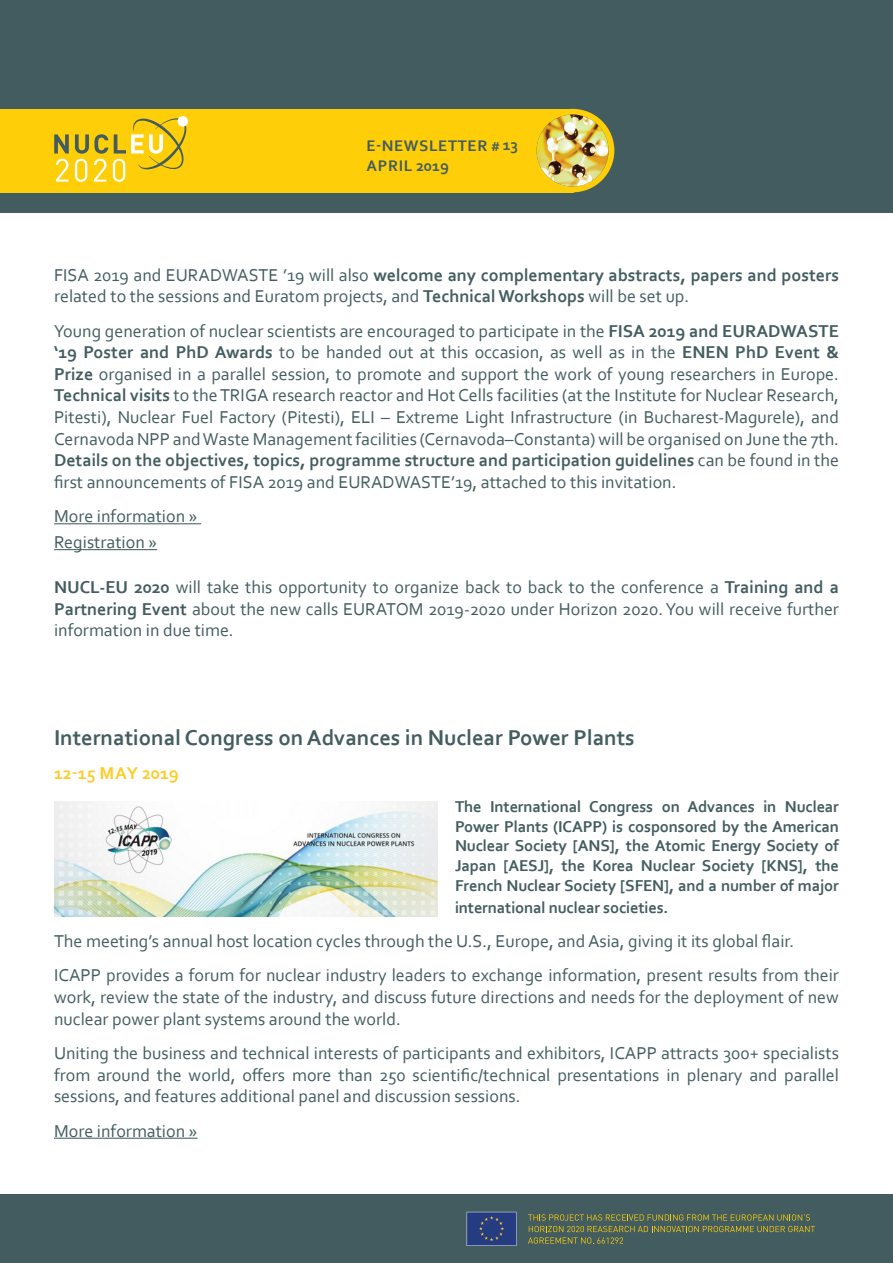
<style>
.page{position:relative;width:893px;height:1263px;background:#fff}
.page>*{position:absolute;margin:0;border:0;box-sizing:border-box;transform-origin:0 0}
.Heading_2{font:700 22.5px "Corbel";color:#435d60}
.Normal__Web{font:18px/21.6px "Corbel";color:#435d60;text-align:justify}
.Heading_2-2{font:700 18px "Corbel";color:#fecb26}
.Normal__Web-2{font:700 16.5px/19.8px "Corbel";letter-spacing:-.01em;color:#435d60;text-align:justify}
.t1{font:700 16.05px "Corbel";letter-spacing:.04em;color:#425c60}
.s1{font-size:13.5px}
.s2{font-weight:700}
</style>
<div class="page">
<div style="left:0;top:1195px;width:893px;height:68px;background:#425c60"></div>
<svg style="left:528px;top:1214px;width:282px;height:6px"></svg>
<svg style="left:528px;top:1226px;width:287px;height:18px"></svg>
<svg style="left:467px;top:1212px;width:50px;height:34px;background:#314682"></svg>
<hr style="left:54px;top:523px;width:147px;height:1px;background:#435d60">
<hr style="left:54px;top:549px;width:103px;height:1px;background:#435d60">
<hr style="left:54px;top:1138px;width:144px;height:1px;background:#435d60">
<img style="left:54px;top:801px;width:384px;height:115px">
<div style="left:0;top:0;width:893px;height:213px;background:#425c60"></div>
<div style="left:0;top:109px;width:573px;height:83px;background:#fece08"></div>
<div style="left:531px;top:109px;width:83px;height:83px;background:#fece08;border-radius:50%"></div>
<img style="left:537px;top:115px;width:72px;height:72px;border-radius:36px">
<div style="left:178px;top:116px;width:10px;height:11px;background:#fff;border-radius:50%"></div>
<svg style="left:54px;top:134px;width:15px;height:19px"></svg>
<svg style="left:56px;top:159px;width:12px;height:23px"></svg>
<svg style="left:75px;top:118px;width:111px;height:64px"></svg>
<p class="t1" style="left:367px;top:136px;width:153px">E-NEWSLETTER <span class="s1">#</span> 13</p>
<p class="t1" style="left:367px;top:156px;width:84px">APRIL 2019</p>
<p class="Normal__Web" style="left:54px;top:263px;width:786px">FISA 2019 and EURADWASTE ’19 will also <span class="s2">welcome any complementary abstracts, papers and posters </span>related to the sessions and Euratom projects, and <span class="s2">Technical Workshops</span> will be set up.</p>
<p class="Normal__Web" style="left:54px;top:319px;width:786px">Young generation of nuclear scientists are encouraged to participate in the <span class="s2">FISA 2019 and EURADWASTE ‘19 Poster and PhD Awards</span> to be handed out at this occasion, as well as in the <span class="s2">ENEN PhD Event &amp; Prize</span> organised in a parallel session, to promote and support the work of young researchers in Europe.<br><span class="s2">Technical visits</span> to the TRIGA research reactor and Hot Cells facilities (at the Institute for Nuclear Research, Pitesti), Nuclear Fuel Factory (Pitesti), ELI – Extreme Light Infrastructure (in Bucharest-Magurele), and Cernavoda NPP and Waste Management facilities (Cernavoda–Constanta) will be organised on June the 7th.<br><span class="s2">Details on the objectives, topics, programme structure and participation guidelines</span> can be found in the first announcements of FISA 2019 and EURADWASTE’19, attached to this invitation.</p>
<p class="Normal__Web" style="left:54px;top:505px;width:145px">More information »</p>
<p class="Normal__Web" style="left:54px;top:531px;width:105px">Registration »</p>
<p class="Normal__Web" style="left:54px;top:576px;width:786px"><span class="s2">NUCL-EU 2020</span> will take this opportunity to organize back to back to the conference a <span class="s2">Training and a Partnering Event</span> about the new calls EURATOM 2019-2020 under Horizon 2020. You will receive further information in due time.</p>
<p class="Heading_2" style="left:54px;top:723px;width:582px">International Congress on Advances in Nuclear Power Plants</p>
<p class="Heading_2-2" style="left:54px;top:762px;width:126px">12-15 MAY 2019</p>
<p class="Normal__Web-2" style="left:455px;top:796px;width:386px">The International Congress on Advances in Nuclear Power Plants (ICAPP) is cosponsored by the American Nuclear Society [ANS], the Atomic Energy Society of Japan [AESJ], the Korea Nuclear Society [KNS], the French Nuclear Society [SFEN], and a number of major</p>
<p class="Normal__Web-2" style="left:455px;top:897px;width:215px">international nuclear societies.</p>
<p class="Normal__Web" style="left:54px;top:930px;width:742px">The meeting’s annual host location cycles through the U.S., Europe, and Asia, giving it its global flair.</p>
<p class="Normal__Web" style="left:54px;top:964px;width:786px">ICAPP provides a forum for nuclear industry leaders to exchange information, present results from their work, review the state of the industry, and discuss future directions and needs for the deployment of new nuclear power plant systems around the world.</p>
<p class="Normal__Web" style="left:54px;top:1042px;width:786px">Uniting the business and technical interests of participants and exhibitors, ICAPP attracts 300+ specialists from around the world, offers more than 250 scientific/technical presentations in plenary and parallel sessions, and features additional panel and discussion sessions.</p>
<p class="Normal__Web" style="left:54px;top:1119px;width:145px">More information »</p>
</div>
